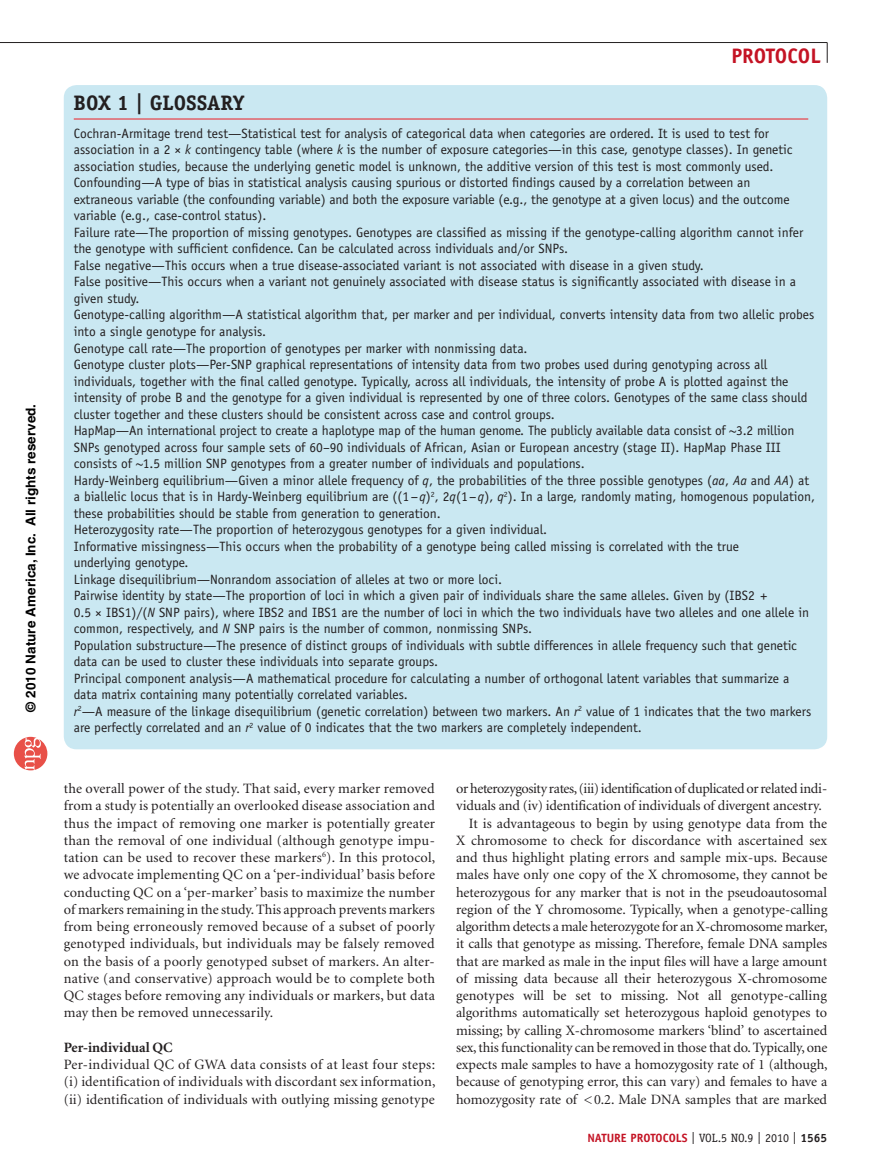
<style>
.page{position:relative;width:891px;height:1175px;background:#fff}
.page>*{position:absolute;margin:0;border:0;box-sizing:border-box;transform-origin:0 0}
.pBoxttl{font:700 21px "Officina Serif";color:#231f20}
.t1{font:700 21px "Officina Sans";color:#c41324}
.pPara{font:14.25px/17.2px "Minion";letter-spacing:-.005em;color:#231f20;text-align:justify}
.pFirstpara{font:14.25px/17.2px "Minion";letter-spacing:.01em;color:#231f20}
.pFirstpara-2{font:14.25px/17.2px "Minion";letter-spacing:-.015em;color:#231f20}
.pSec3ttl{font:700 14.25px "Minion";color:#231f20}
.pBox{font:13.5px/16.5px "Officina Sans";color:#231f20}
.t2{font:700 13.5px "Helvetica";color:#000}
.t3{font:12px "Officina Serif";color:#231f20}
.s1{font-style:italic}
.s2{font-family:"Officina Sans";font-weight:700;color:#c41324}
.s3{font-family:"Officina Sans";font-weight:700}
</style>
<div class="page">
<svg style="left:14px;top:737px;width:33px;height:33px"></svg>
<svg style="left:827px;top:43px;width:1px;height:20px"></svg>
<div style="left:64px;top:85px;width:763px;height:664px;background:#cae8f2;border-radius:13px"></div>
<hr style="left:74px;top:119px;width:734px;height:1px;background:#ee1d23">
<hr style="left:0;top:42px;width:827px;height:1px;background:#231f20">
<p class="t2" style="left:23px;top:712px;width:309px;rotate:-90deg">© 2010 Nature America, Inc. All rights reserved.</p>
<p class="t1" style="left:731px;top:43px;width:91px">PROTOCOL</p>
<p class="pBoxttl" style="left:74px;top:90px;width:173px">Box 1 | GLOSSARY</p>
<p class="pBox" style="left:74px;top:125px;width:720px">Cochran-Armitage trend test—Statistical test for analysis of categorical data when categories are ordered. It is used to test for association in a 2 × <span class="s1">k</span> contingency table (where <span class="s1">k</span> is the number of exposure categories—in this case, genotype classes). In genetic association studies, because the underlying genetic model is unknown, the additive version of this test is most commonly used.</p>
<p class="pBox" style="left:74px;top:175px;width:717px">Confounding—A type of bias in statistical analysis causing spurious or distorted findings caused by a correlation between an extraneous variable (the confounding variable) and both the exposure variable (e.g., the genotype at a given locus) and the outcome variable (e.g., case-control status).</p>
<p class="pBox" style="left:74px;top:224px;width:731px">Failure rate—The proportion of missing genotypes. Genotypes are classified as missing if the genotype-calling algorithm cannot infer the genotype with sufficient confidence. Can be calculated across individuals and/or SNPs.</p>
<p class="pBox" style="left:74px;top:257px;width:632px">False negative—This occurs when a true disease-associated variant is not associated with disease in a given study.</p>
<p class="pBox" style="left:74px;top:274px;width:724px">False positive—This occurs when a variant not genuinely associated with disease status is significantly associated with disease in a given study.</p>
<p class="pBox" style="left:74px;top:307px;width:742px">Genotype-calling algorithm—A statistical algorithm that, per marker and per individual, converts intensity data from two allelic probes into a single genotype for analysis.</p>
<p class="pBox" style="left:74px;top:340px;width:455px">Genotype call rate—The proportion of genotypes per marker with nonmissing data.</p>
<p class="pBox" style="left:74px;top:356px;width:735px">Genotype cluster plots—Per-SNP graphical representations of intensity data from two probes used during genotyping across all individuals, together with the final called genotype. Typically, across all individuals, the intensity of probe A is plotted against the intensity of probe B and the genotype for a given individual is represented by one of three colors. Genotypes of the same class should cluster together and these clusters should be consistent across case and control groups.</p>
<p class="pBox" style="left:74px;top:422px;width:722px">HapMap—An international project to create a haplotype map of the human genome. The publicly available data consist of ~3.2 million<br>SNPs genotyped across four sample sets of 60–90 individuals of African, Asian or European ancestry (stage II). HapMap Phase III consists of ~1.5 million SNP genotypes from a greater number of individuals and populations.</p>
<p class="pBox" style="left:74px;top:472px;width:743px">Hardy-Weinberg equilibrium—Given a minor allele frequency of <span class="s1">q</span>, the probabilities of the three possible genotypes (<span class="s1">aa</span>, <span class="s1">Aa</span> and <span class="s1">AA</span>) at a biallelic locus that is in Hardy-Weinberg equilibrium are ((1−<span class="s1">q</span>)<sup>2</sup>, 2<span class="s1">q</span>(1−<span class="s1">q</span>), <span class="s1">q</span><sup>2</sup>). In a large, randomly mating, homogenous population, these probabilities should be stable from generation to generation.</p>
<p class="pBox" style="left:74px;top:521px;width:475px">Heterozygosity rate—The proportion of heterozygous genotypes for a given individual.</p>
<p class="pBox" style="left:74px;top:538px;width:667px">Informative missingness—This occurs when the probability of a genotype being called missing is correlated with the true underlying genotype.</p>
<p class="pBox" style="left:74px;top:571px;width:430px">Linkage disequilibrium—Nonrandom association of alleles at two or more loci.</p>
<p class="pBox" style="left:74px;top:587px;width:737px">Pairwise identity by state—The proportion of loci in which a given pair of individuals share the same alleles. Given by (IBS2 +<br>0.5 × IBS1)/(<span class="s1">N</span> SNP pairs), where IBS2 and IBS1 are the number of loci in which the two individuals have two alleles and one allele in common, respectively, and <span class="s1">N</span> SNP pairs is the number of common, nonmissing SNPs.</p>
<p class="pBox" style="left:74px;top:637px;width:725px">Population substructure—The presence of distinct groups of individuals with subtle differences in allele frequency such that genetic data can be used to cluster these individuals into separate groups.</p>
<p class="pBox" style="left:74px;top:670px;width:717px">Principal component analysis—A mathematical procedure for calculating a number of orthogonal latent variables that summarize a data matrix containing many potentially correlated variables.</p>
<p class="pBox" style="left:74px;top:703px;width:739px"><span class="s1">r</span><sup>2</sup>—A measure of the linkage disequilibrium (genetic correlation) between two markers. An <span class="s1">r</span><sup>2</sup> value of 1 indicates that the two markers are perfectly correlated and an <span class="s1">r</span><sup>2</sup> value of 0 indicates that the two markers are completely independent.</p>
<p class="pFirstpara" style="left:64px;top:780px;width:373px">the overall power of the study. That said, every marker removed from a study is potentially an overlooked disease association and thus the impact of removing one marker is potentially greater than the removal of one individual (although genotype impu&shy;tation can be used to recover these markers<sup>6</sup>). In this protocol, we advocate implementing QC on a ‘per-individual’ basis before conducting QC on a ‘per-marker’ basis to maximize the number of markers remaining in the study. This approach prevents markers from being erroneously removed because of a subset of poorly genotyped individuals, but individuals may be falsely removed on the basis of a poorly genotyped subset of markers. An alter&shy;native (and conservative) approach would be to complete both QC stages before removing any individuals or markers, but data may then be removed unnecessarily.</p>
<p class="pSec3ttl" style="left:64px;top:1040px;width:110px">Per-individual QC</p>
<p class="pFirstpara" style="left:64px;top:1056px;width:373px;text-align:justify">Per-individual QC of GWA data consists of at least four steps: (i) identification of individuals with discordant sex information, (ii) identification of individuals with outlying missing genotype</p>
<p class="pFirstpara-2" style="left:456px;top:780px;width:373px">or heterozygosity rates, (iii) identification of duplicated or related indi&shy;viduals and (iv) identification of individuals of divergent ancestry.</p>
<p class="pPara" style="left:456px;top:815px;width:373px;text-indent:13px">It is advantageous to begin by using genotype data from the X chromosome to check for discordance with ascertained sex and thus highlight plating errors and sample mix-ups. Because males have only one copy of the X chromosome, they cannot be heterozygous for any marker that is not in the pseudoautosomal region of the Y chromosome. Typically, when a genotype-calling algorithm detects a male heterozygote for an X-chromosome marker, it calls that genotype as missing. Therefore, female DNA samples that are marked as male in the input files will have a large amount of missing data because all their heterozygous X-chromosome genotypes will be set to missing. Not all genotype-calling algorithms automatically set heterozygous haploid genotypes to missing; by calling X-chromosome markers ‘blind’ to ascertained sex, this functionality can be removed in those that do. Typically, one expects male samples to have a homozygosity rate of 1 (although, because of genotyping error, this can vary) and females to have a homozygosity rate of &lt;0.2. Male DNA samples that are marked</p>
<p class="t3" style="left:587px;top:1131px;width:241px"><span class="s2">NATURE PROTOCOLS</span> | VOL.5 NO.9 | 2010 | <span class="s3">1565</span></p>
</div>
